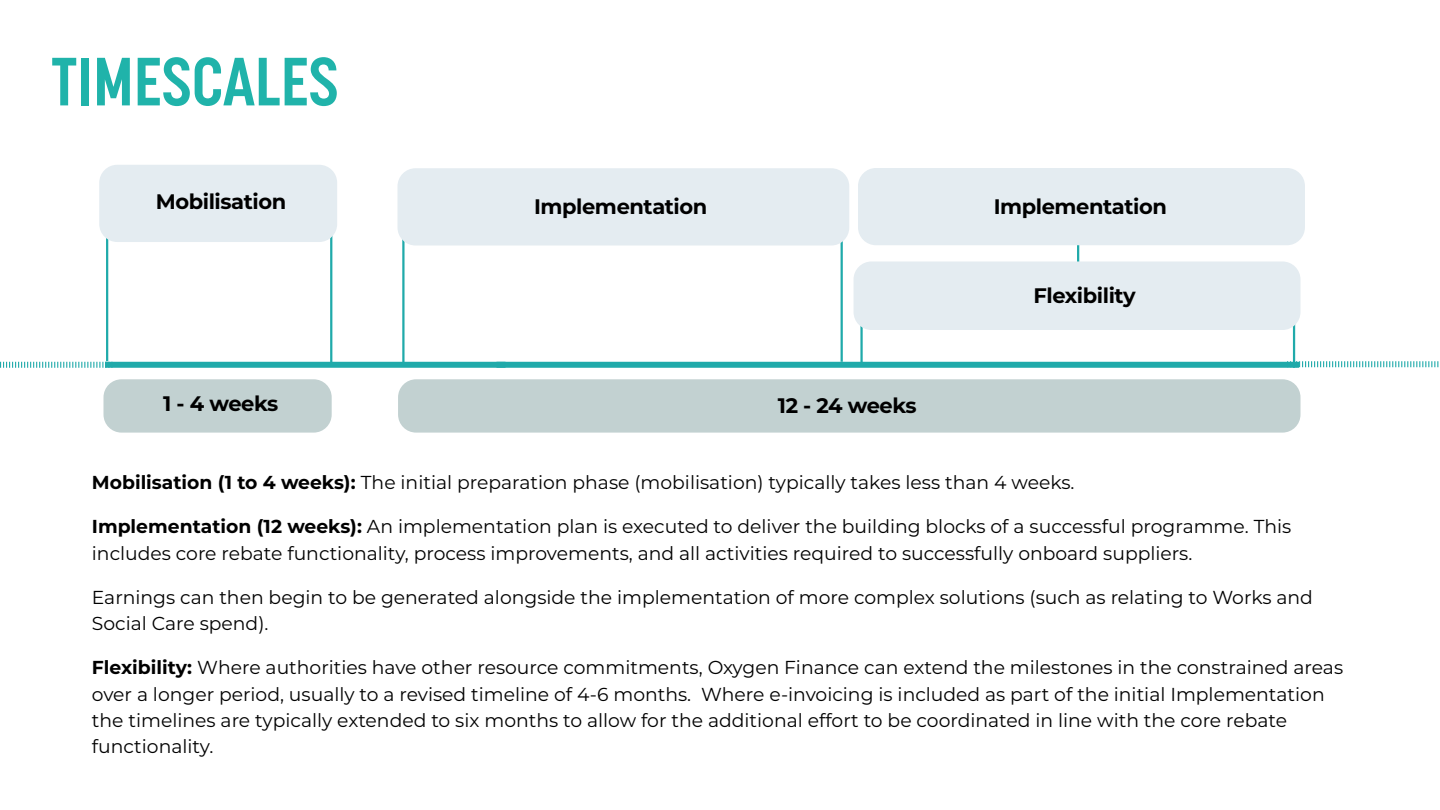
<style>
.page{position:relative;width:1440px;height:810px;background:#fff}
.page>*{position:absolute;margin:0;border:0;box-sizing:border-box;transform-origin:0 0}
.t1{font:700 67.5px "Korolev Condensed";color:#20b3aa}
.t2{font:700 21px "Montserrat";letter-spacing:-.02em;color:#000}
.t3{font:18.75px/26.2px "Montserrat";color:#000}
.s1{font-weight:700}
</style>
<div class="page">
<hr style="left:1077px;top:216px;width:2px;height:53px;background:#20aaaa">
<hr style="left:841px;top:230px;width:2px;height:132px;background:#20aaaa">
<div style="left:105px;top:362px;width:401px;height:6px;background:#20aaaa"></div>
<div style="left:496px;top:362px;width:803px;height:6px;background:#20aaaa"></div>
<svg style="left:0;top:362px;width:112px;height:6px"></svg>
<svg style="left:1287px;top:361px;width:152px;height:6px"></svg>
<hr style="left:106px;top:204px;width:2px;height:157px;background:#20aaaa">
<hr style="left:330px;top:206px;width:2px;height:158px;background:#20aaaa">
<div style="left:99px;top:165px;width:238px;height:77px;background:#e4ecf1;border-radius:18px"></div>
<hr style="left:402px;top:208px;width:3px;height:157px;background:#20aaaa">
<hr style="left:1293px;top:291px;width:2px;height:77px;background:#20aaaa">
<div style="left:398px;top:168px;width:451px;height:78px;background:#e4ecf1;border-radius:18px"></div>
<hr style="left:860px;top:314px;width:3px;height:52px;background:#20aaaa">
<div style="left:854px;top:261px;width:447px;height:69px;background:#e4ecf1;border-radius:18px"></div>
<div style="left:104px;top:379px;width:228px;height:54px;background:#c2d1d1;border-radius:18px"></div>
<div style="left:398px;top:379px;width:902px;height:54px;background:#c2d1d1;border-radius:18px"></div>
<div style="left:858px;top:168px;width:447px;height:77px;background:#e4ecf1;border-radius:18px"></div>
<h1 class="t1" style="left:51px;top:42px;width:289px">TIMESCALES</h1>
<p class="t2" style="left:156px;top:187px;width:132px">Mobilisation</p>
<p class="t2" style="left:534px;top:191px;width:175px">Implementation</p>
<p class="t2" style="left:163px;top:389px;width:116px">1 - 4 weeks</p>
<p class="t2" style="left:778px;top:390px;width:140px">12 - 24 weeks</p>
<p class="t2" style="left:994px;top:191px;width:175px">Implementation</p>
<p class="t2" style="left:1033px;top:281px;width:104px">Flexibility</p>
<p class="t3" style="left:92px;top:469px;width:984px"><span class="s1">Mobilisation (1 to 4 weeks):</span> The initial preparation phase (mobilisation) typically takes less than 4 weeks.</p>
<p class="t3" style="left:92px;top:513px;width:1201px"><span class="s1">Implementation (12 weeks):</span> An implementation plan is executed to deliver the building blocks of a successful programme. This includes core rebate functionality, process improvements, and all activities required to successfully onboard suppliers.</p>
<p class="t3" style="left:92px;top:583px;width:1223px">Earnings can then begin to be generated alongside the implementation of more complex solutions (such as relating to Works and<br>Social Care spend).</p>
<p class="t3" style="left:92px;top:654px;width:1253px"><span class="s1">Flexibility:</span> Where authorities have other resource commitments, Oxygen Finance can extend the milestones in the constrained areas over a longer period, usually to a revised timeline of 4-6 months. Where e-invoicing is included as part of the initial Implementation the timelines are typically extended to six months to allow for the additional effort to be coordinated in line with the core rebate functionality.</p>
</div>
